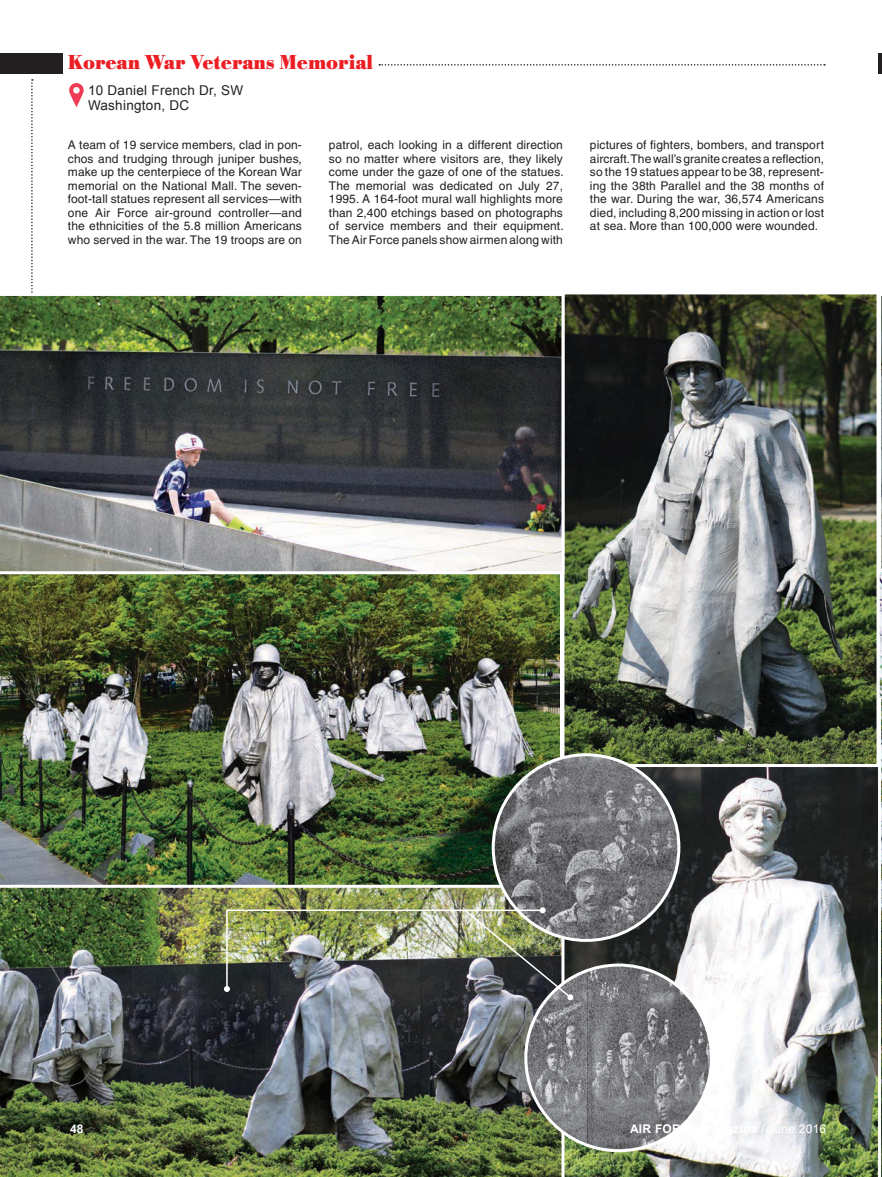
<style>
.page{position:relative;width:882px;height:1177px;background:#fff}
.page>*{position:absolute;margin:0;border:0;box-sizing:border-box;transform-origin:0 0}
.t1{font:700 21px "Bodoni Antiqua T";color:#ed1d24;scale:.94 1}
.t2{font:13.5px/15px "Arial";letter-spacing:.02em;color:#231f20}
.t3{font:12px/13.5px "Helvetica";letter-spacing:.01em;color:#231f20;text-align:justify}
.t4{font:700 12px "Arial";letter-spacing:.02em;color:#fff}
.s1{font-weight:400}
</style>
<div class="page">
<svg style="left:31px;top:79px;width:2px;height:214px"></svg>
<div style="left:0;top:53px;width:62px;height:21px;background:#231f20"></div>
<hr style="left:878px;top:53px;width:4px;height:21px;background:#231f20">
<img style="left:564px;top:767px;width:312px;height:410px">
<img style="left:69px;top:82px;width:15px;height:25px">
<svg style="left:379px;top:64px;width:446px;height:2px"></svg>
<img style="left:0;top:574px;width:560px;height:311px">
<img style="left:565px;top:295px;width:310px;height:468px">
<div style="left:561px;top:291px;width:318px;height:476px;border:3px solid #fff"></div>
<img style="left:0;top:293px;width:564px;height:281px">
<img style="left:0;top:887px;width:562px;height:290px">
<img style="left:493px;top:755px;width:186px;height:185px;border-radius:93px">
<img style="left:526px;top:965px;width:185px;height:186px;border-radius:93px">
<hr style="left:226px;top:909px;width:317px;height:2px;background:#fff">
<hr style="left:226px;top:910px;width:2px;height:79px;background:#fff">
<svg style="left:224px;top:986px;width:6px;height:6px"></svg>
<img style="left:463px;top:907px;width:111px;height:94px">
<img style="left:876px;top:293px;width:6px;height:884px">
<h1 class="t1" style="left:68px;top:50px;width:326px">Korean War Veterans Memorial</h1>
<p class="t2" style="left:88px;top:82px;width:157px">10 Daniel French Dr, SW<br>Washington, DC</p>
<p class="t3" style="left:68px;top:138px;width:236px">A team of 19 service members, clad in pon&shy;chos and trudging through juniper bushes, make up the centerpiece of the Korean War memorial on the National Mall. The seven&shy;foot-tall statues represent all services—with one Air Force air-ground controller—and the ethnicities of the 5.8 million Americans who served in the war. The 19 troops are on</p>
<p class="t3" style="left:329px;top:138px;width:236px">patrol, each looking in a different direction so no matter where visitors are, they likely come under the gaze of one of the statues.<br>The memorial was dedicated on July 27, 1995. A 164-foot mural wall highlights more than 2,400 etchings based on photographs of service members and their equipment.<br>The Air Force panels show airmen along with</p>
<p class="t3" style="left:590px;top:138px;width:236px">pictures of fighters, bombers, and transport aircraft. The wall’s granite creates a reflection, so the 19 statues appear to be 38, represent&shy;ing the 38th Parallel and the 38 months of the war. During the war, 36,574 Americans died, including 8,200 missing in action or lost at sea. More than 100,000 were wounded.</p>
<p class="t4" style="left:70px;top:1122px;width:15px">48</p>
<p class="t4" style="left:630px;top:1122px;width:198px">AIR FORCE Magazine <span class="s1">/ June 2016</span></p>
</div>
